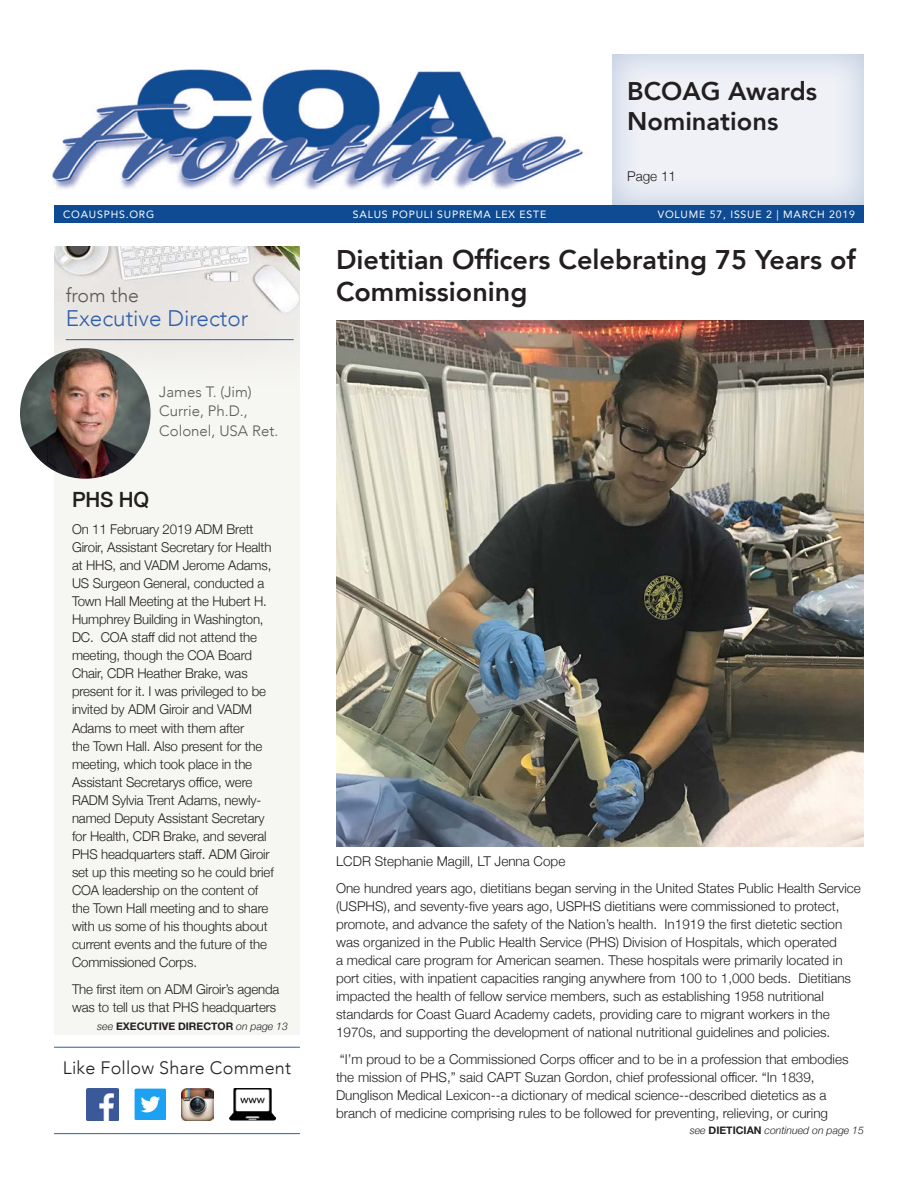
<style>
.page{position:relative;width:918px;height:1188px;background:#fff}
.page>*{position:absolute;margin:0;border:0;box-sizing:border-box;transform-origin:0 0}
.Headline_1{font:800 27px/32.4px "Avenir";color:#231f20}
.Body{font:800 25.5px/30.6px "Avenir";color:#231f20}
.t1{font:300 22.5px "Avenir";color:#2e5fac}
.Body-2{font:500 21px "Helvetica Neue";color:#231f20}
.t2{font:300 19.5px "Avenir";color:#57585a}
.Body-3{font:300 18px "Avenir";letter-spacing:.01em;color:#231f20}
.t3{font:300 15px/19.5px "Avenir";color:#57585a}
.Body-4{font:300 13.5px/18px "Helvetica Neue";color:#231f20}
.t4{font:10.5px "Avenir";letter-spacing:.075em;color:#fff}
.t5{font:italic 300 10.5px "Helvetica Neue";color:#231f20}
.t6{font:700 10.5px "Helvetica Neue";color:#231f20}
.s1{font-weight:300;font-style:italic}
.s2{font-weight:700;font-style:normal}
</style>
<div class="page">
<div style="left:602px;top:49px;width:264px;height:157px;background:#0f4b92;opacity:.25"></div>
<div style="left:54px;top:316px;width:246px;height:719px;background:#f6f6f2"></div>
<div style="left:54px;top:205px;width:810px;height:18px;background:#0f4b92"></div>
<img style="left:54px;top:246px;width:246px;height:128px">
<hr style="left:66px;top:339px;width:227px;height:1px;background:#2e5fac">
<hr style="left:54px;top:1133px;width:246px;height:1px;background:#2e5fac">
<hr style="left:54px;top:1047px;width:246px;height:1px;background:#2e5fac">
<img style="left:87px;top:1088px;width:32px;height:32px">
<img style="left:182px;top:1089px;width:31px;height:31px">
<svg style="left:135px;top:1089px;width:31px;height:31px"></svg>
<img style="left:229px;top:1088px;width:47px;height:32px">
<img style="left:20px;top:348px;width:131px;height:131px;border-radius:65px">
<img style="left:52px;top:69px;width:531px;height:121px">
<img style="left:336px;top:320px;width:528px;height:526px">
<p class="Body" style="left:627px;top:75px;width:191px">BCOAG Awards<br>Nominations</p>
<p class="Body-4" style="left:627px;top:166px;width:50px">Page 11</p>
<p class="t4" style="left:63px;top:206px;width:93px">COAUSPHS.ORG</p>
<p class="t4" style="left:353px;top:206px;width:195px">SALUS POPULI SUPREMA LEX ESTE</p>
<p class="t4" style="left:658px;top:206px;width:199px">VOLUME 57, ISSUE 2 | MARCH 2019</p>
<p class="t2" style="left:66px;top:284px;width:75px">from the</p>
<p class="t1" style="left:66px;top:305px;width:184px">Executive Director</p>
<p class="t3" style="left:159px;top:382px;width:120px">James T. (Jim)<br>Currie, Ph.D.,<br>Colonel, USA Ret.</p>
<p class="Body-2" style="left:72px;top:483px;width:79px">PHS HQ</p>
<p class="Body-4" style="left:72px;top:519px;width:203px">On 11 February 2019 ADM Brett<br>Giroir, Assistant Secretary for Health at HHS, and VADM Jerome Adams,<br>US Surgeon General, conducted a<br>Town Hall Meeting at the Hubert H.<br>Humphrey Building in Washington,<br>DC. COA staff did not attend the meeting, though the COA Board<br>Chair, CDR Heather Brake, was present for it. I was privileged to be invited by ADM Giroir and VADM<br>Adams to meet with them after<br>the Town Hall. Also present for the meeting, which took place in the<br>Assistant Secretarys office, were<br>RADM Sylvia Trent Adams, newly&shy;named Deputy Assistant Secretary for Health, CDR Brake, and several<br>PHS headquarters staff. ADM Giroir set up this meeting so he could brief<br>COA leadership on the content of the Town Hall meeting and to share with us some of his thoughts about current events and the future of the<br>Commissioned Corps.</p>
<p class="Body-4" style="left:72px;top:979px;width:209px">The first item on ADM Giroir’s agenda was to tell us that PHS headquarters</p>
<p class="t6" style="left:97px;top:1018px;width:192px"><span class="s1">see</span> EXECUTIVE DIRECTOR <span class="s1">on page 13</span></p>
<p class="Body-3" style="left:63px;top:1057px;width:230px">Like Follow Share Comment</p>
<p class="Headline_1" style="left:336px;top:243px;width:522px">Dietitian Officers Celebrating 75 Years of<br>Commissioning</p>
<p class="Body-4" style="left:336px;top:851px;width:231px">LCDR Stephanie Magill, LT Jenna Cope</p>
<p class="Body-4" style="left:336px;top:878px;width:526px">One hundred years ago, dietitians began serving in the United States Public Health Service (USPHS), and seventy-five years ago, USPHS dietitians were commissioned to protect, promote, and advance the safety of the Nation’s health. In1919 the first dietetic section was organized in the Public Health Service (PHS) Division of Hospitals, which operated<br>a medical care program for American seamen. These hospitals were primarily located in port cities, with inpatient capacities ranging anywhere from 100 to 1,000 beds. Dietitians impacted the health of fellow service members, such as establishing 1958 nutritional standards for Coast Guard Academy cadets, providing care to migrant workers in the 1970s, and supporting the development of national nutritional guidelines and policies.</p>
<p class="Body-4" style="left:336px;top:1049px;width:514px">“I’m proud to be a Commissioned Corps officer and to be in a profession that embodies the mission of PHS,” said CAPT Suzan Gordon, chief professional officer. “In 1839, Dunglison Medical Lexicon--a dictionary of medical science--described dietetics as a branch of medicine comprising rules to be followed for preventing, relieving, or curing</p>
<p class="t5" style="left:690px;top:1122px;width:176px">see <span class="s2">DIETICIAN</span> continued on page 15</p>
</div>
